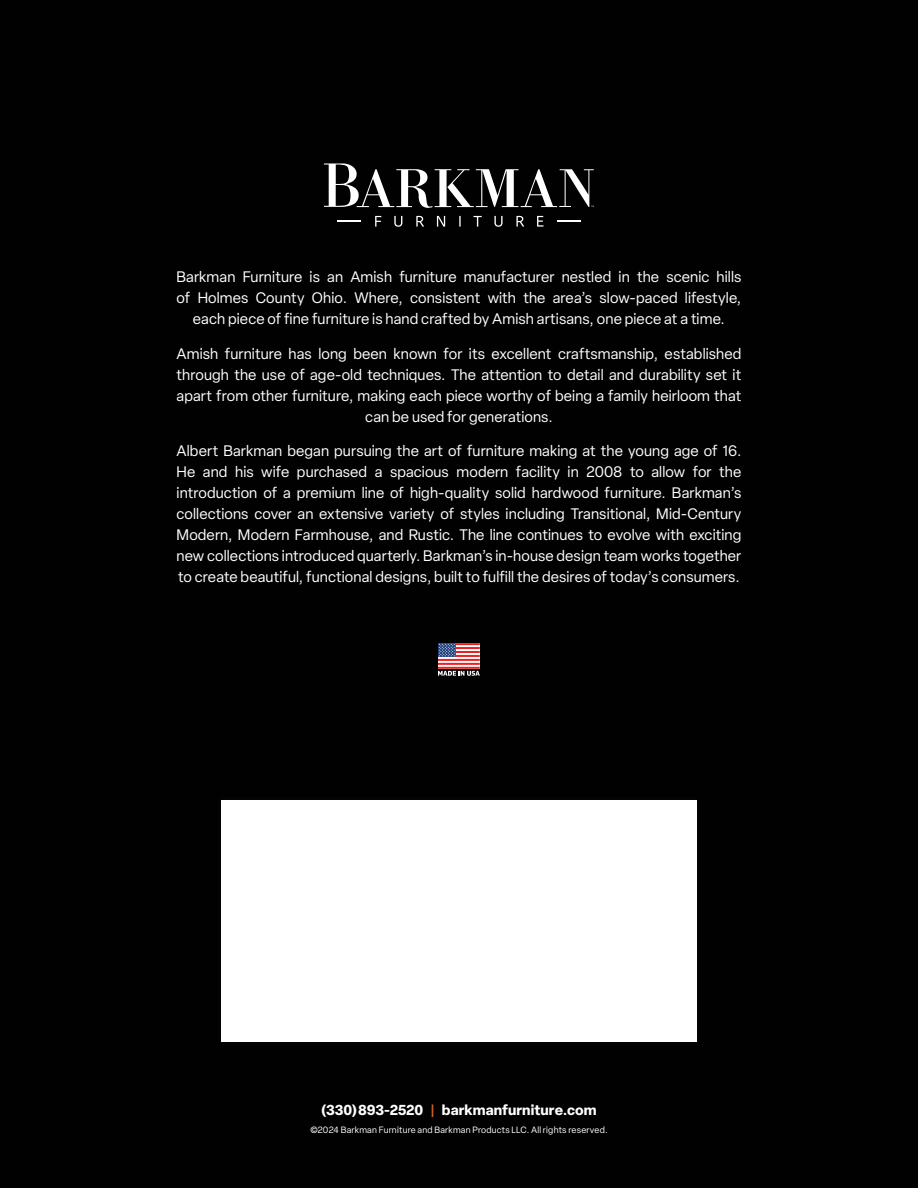
<style>
.page{position:relative;width:918px;height:1188px;background:#010101}
.page>*{position:absolute;margin:0;border:0;box-sizing:border-box;transform-origin:0 0}
.t1{font:15px/21px "Elza";letter-spacing:.01em;color:#fff;text-align:center}
.Set_Shot_Verbage{font:700 14.25px "Elza";color:#fff}
.t2{font:9px "Elza";letter-spacing:.025em;color:#fff}
.s1{font-weight:500;color:#d26027}
</style>
<div class="page">
<div style="left:221px;top:800px;width:476px;height:242px;background:#fff"></div>
<svg style="left:375px;top:216px;width:6px;height:11px"></svg>
<svg style="left:394px;top:216px;width:8px;height:11px"></svg>
<svg style="left:416px;top:216px;width:8px;height:11px"></svg>
<svg style="left:437px;top:216px;width:8px;height:11px"></svg>
<svg style="left:459px;top:216px;width:2px;height:11px"></svg>
<svg style="left:473px;top:216px;width:9px;height:11px"></svg>
<svg style="left:494px;top:216px;width:9px;height:11px"></svg>
<svg style="left:516px;top:216px;width:8px;height:11px"></svg>
<svg style="left:537px;top:216px;width:7px;height:11px"></svg>
<svg style="left:337px;top:221px;width:23px;height:1px"></svg>
<svg style="left:558px;top:221px;width:23px;height:1px"></svg>
<svg style="left:324px;top:164px;width:270px;height:44px"></svg>
<svg style="left:438px;top:645px;width:42px;height:22px"></svg>
<hr style="left:456px;top:643px;width:24px;height:2px;background:#ee1f23">
<hr style="left:456px;top:647px;width:24px;height:2px;background:#ee1f23">
<hr style="left:456px;top:651px;width:24px;height:2px;background:#ee1f23">
<hr style="left:456px;top:655px;width:24px;height:2px;background:#ee1f23">
<hr style="left:438px;top:659px;width:42px;height:2px;background:#ee1f23">
<hr style="left:438px;top:663px;width:42px;height:2px;background:#ee1f23">
<hr style="left:438px;top:667px;width:42px;height:2px;background:#ee1f23">
<svg style="left:438px;top:643px;width:18px;height:14px"></svg>
<svg style="left:438px;top:671px;width:42px;height:5px"></svg>
<p class="t1" style="left:177px;top:266px;width:566px">Barkman Furniture is an Amish furniture manufacturer nestled in the scenic hills of Holmes County Ohio. Where, consistent with the area’s slow-paced lifestyle, each piece of fine furniture is hand crafted by Amish artisans, one piece at a time.</p>
<p class="t1" style="left:177px;top:343px;width:566px">Amish furniture has long been known for its excellent craftsmanship, established through the use of age-old techniques. The attention to detail and durability set it apart from other furniture, making each piece worthy of being a family heirloom that can be used for generations.</p>
<p class="t1" style="left:177px;top:440px;width:566px;text-align:justify">Albert Barkman began pursuing the art of furniture making at the young age of 16.<br>He and his wife purchased a spacious modern facility in 2008 to allow for the introduction of a premium line of high-quality solid hardwood furniture. Barkman’s collections cover an extensive variety of styles including Transitional, Mid-Century Modern, Modern Farmhouse, and Rustic. The line continues to evolve with exciting new collections introduced quarterly. Barkman’s in-house design team works together to create beautiful, functional designs, built to fulfill the desires of today’s consumers.</p>
<p class="Set_Shot_Verbage" style="left:321px;top:1100px;width:277px">(330)893-2520 <span class="s1">|</span> barkmanfurniture.com</p>
<p class="t2" style="left:310px;top:1124px;width:299px">©2024 Barkman Furniture and Barkman Products LLC. All rights reserved.</p>
</div>
